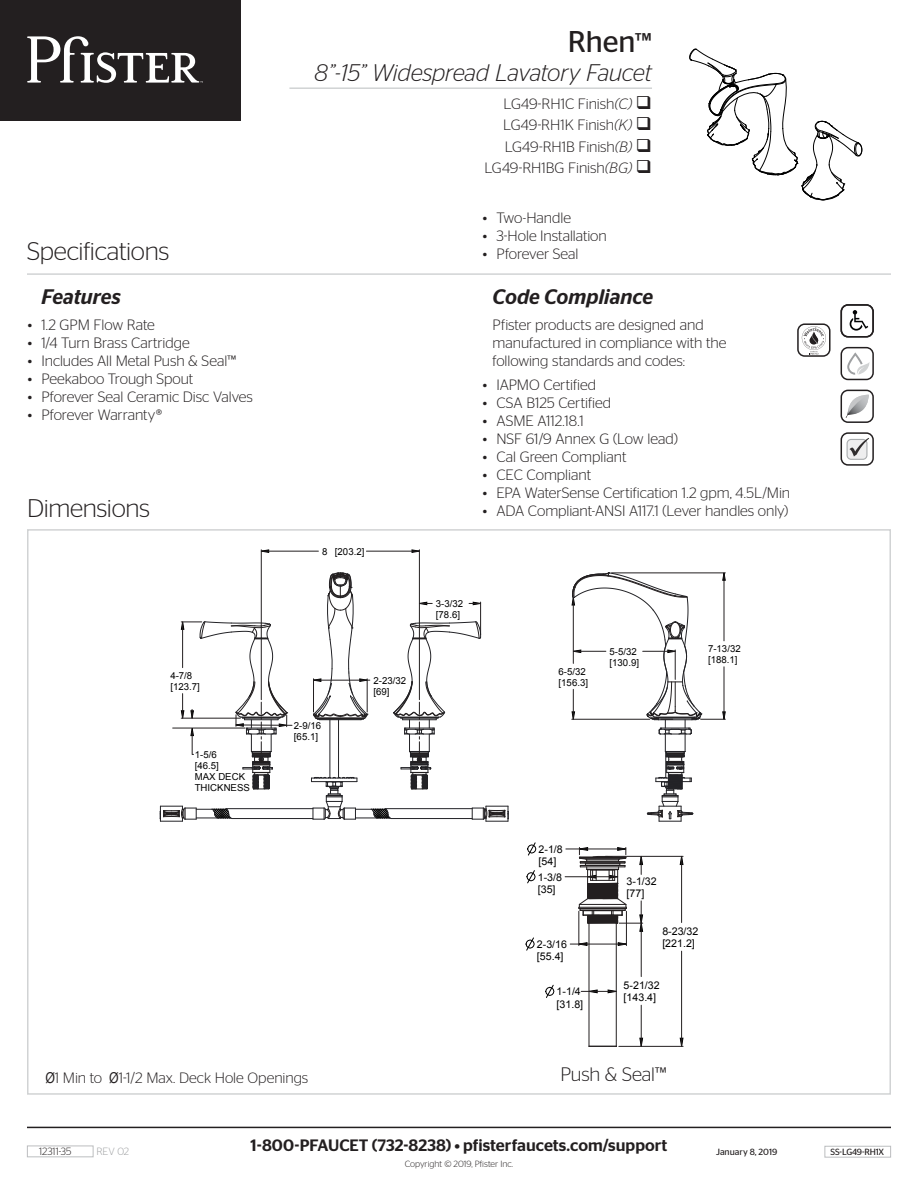
<style>
.page{position:relative;width:918px;height:1188px;background:#fff}
.page>*{position:absolute;margin:0;border:0;box-sizing:border-box;transform-origin:0 0}
.t1{font:30px "Stag Sans";color:#231f20}
.t2{font:300 25.5px "Stag Sans";letter-spacing:-.015em;color:#231f20}
.t3{font:italic 300 24px "Stag Sans";letter-spacing:-.01em;color:#231f20}
.t4{font:italic 500 21px "Stag Sans";color:#231f20}
.t5{font:300 19.5px "Stag Sans";letter-spacing:-.015em;color:#231f20}
.t6{font:500 16.5px "Stag Sans";letter-spacing:.005em;color:#231f20}
.t7{font:300 15px/18px "Stag Sans";letter-spacing:-.005em;color:#231f20}
.t8{font:10.65px/12.3px "Arial";color:#000}
.t9{font:300 10.5px "Stag Sans";color:#231f20}
.t10{font:300 10.5px "Stag Sans";color:#9ea0a2}
.t11{font:9.6px/11.1px "Arial";color:#000}
.t12{font:300 9px "Stag Sans";color:#231f20}
.t13{font:9px "Stag Sans";color:#231f20}
.t14{font:9px "Stag Sans";letter-spacing:-.03em;color:#231f20}
.s1{font-size:27px}
.s2{font-style:italic}
.s3{font-family:"Arial Narrow";font-weight:400}
</style>
<div class="page">
<div style="left:27px;top:1146px;width:66px;height:11px;border:1px solid #bcbec0"></div>
<div style="left:0;top:0;width:241px;height:121px;background:#231f20"></div>
<svg style="left:27px;top:36px;width:176px;height:47px"></svg>
<hr style="left:27px;top:1127px;width:864px;height:1px;background:#231f20">
<hr style="left:27px;top:273px;width:864px;height:2px;background:#d1d3d4">
<hr style="left:289px;top:87px;width:363px;height:2px;background:#d1d3d4">
<svg style="left:689px;top:48px;width:173px;height:152px"></svg>
<div style="left:825px;top:1146px;width:66px;height:12px;border:1px solid #bcbec0"></div>
<svg style="left:841px;top:304px;width:33px;height:34px"></svg>
<svg style="left:841px;top:432px;width:33px;height:34px"></svg>
<svg style="left:841px;top:390px;width:33px;height:33px"></svg>
<svg style="left:841px;top:347px;width:33px;height:33px"></svg>
<hr style="left:232px;top:818px;width:81px;height:1px;background:#222226">
<hr style="left:226px;top:808px;width:87px;height:1px;background:#222226">
<svg style="left:160px;top:806px;width:73px;height:16px"></svg>
<hr style="left:261px;top:550px;width:1px;height:150px;background:#231f20">
<hr style="left:173px;top:728px;width:72px;height:1px;background:#231f20">
<hr style="left:236px;top:725px;width:56px;height:1px;background:#231f20">
<hr style="left:419px;top:550px;width:1px;height:150px;background:#231f20">
<hr style="left:261px;top:551px;width:57px;height:1px;background:#231f20">
<hr style="left:366px;top:551px;width:53px;height:1px;background:#231f20">
<svg style="left:311px;top:572px;width:198px;height:250px"></svg>
<svg style="left:181px;top:621px;width:107px;height:169px"></svg>
<svg style="left:572px;top:572px;width:153px;height:250px"></svg>
<svg style="left:680px;top:1038px;width:3px;height:8px"></svg>
<svg style="left:680px;top:857px;width:3px;height:8px"></svg>
<svg style="left:527px;top:842px;width:9px;height:14px"></svg>
<svg style="left:525px;top:937px;width:10px;height:14px"></svg>
<svg style="left:545px;top:984px;width:10px;height:14px"></svg>
<svg style="left:590px;top:990px;width:7px;height:3px"></svg>
<svg style="left:608px;top:990px;width:8px;height:3px"></svg>
<svg style="left:640px;top:1038px;width:3px;height:8px"></svg>
<svg style="left:526px;top:870px;width:10px;height:14px"></svg>
<hr style="left:589px;top:923px;width:1px;height:123px;background:#231f20">
<hr style="left:616px;top:923px;width:1px;height:123px;background:#231f20">
<svg style="left:588px;top:1045px;width:29px;height:2px"></svg>
<hr style="left:619px;top:1046px;width:64px;height:1px;background:#231f20">
<hr style="left:581px;top:991px;width:35px;height:1px;background:#231f20">
<hr style="left:579px;top:911px;width:1px;height:35px;background:#231f20">
<hr style="left:570px;top:944px;width:56px;height:1px;background:#231f20">
<hr style="left:626px;top:911px;width:1px;height:35px;background:#231f20">
<hr style="left:641px;top:923px;width:1px;height:54px;background:#231f20">
<hr style="left:641px;top:1005px;width:1px;height:41px;background:#231f20">
<hr style="left:681px;top:856px;width:1px;height:67px;background:#231f20">
<hr style="left:681px;top:951px;width:1px;height:95px;background:#231f20">
<hr style="left:565px;top:876px;width:53px;height:1px;background:#231f20">
<hr style="left:605px;top:856px;width:78px;height:1px;background:#231f20">
<hr style="left:566px;top:849px;width:60px;height:1px;background:#231f20">
<svg style="left:578px;top:847px;width:65px;height:84px"></svg>
<hr style="left:580px;top:866px;width:45px;height:1px;background:#231f20">
<hr style="left:580px;top:861px;width:45px;height:1px;background:#231f20">
<svg style="left:797px;top:323px;width:34px;height:34px"></svg>
<p class="t1" style="left:568px;top:25px;width:86px">Rhen<span class="s1">™</span></p>
<p class="t3" style="left:315px;top:59px;width:339px">8”-15” Widespread Lavatory Faucet</p>
<p class="t7" style="left:504px;top:94px;width:150px">LG49-RH1C Finish<span class="s2">(C)</span> ❑</p>
<p class="t7" style="left:503px;top:116px;width:150px">LG49-RH1K Finish<span class="s2">(K)</span> ❑</p>
<p class="t7" style="left:505px;top:137px;width:149px">LG49-RH1B Finish<span class="s2">(B)</span> ❑</p>
<p class="t7" style="left:484px;top:159px;width:169px">LG49-RH1BG Finish<span class="s2">(BG)</span> ❑</p>
<p class="t7" style="left:483px;top:208px;width:90px">• Two-Handle</p>
<p class="t7" style="left:483px;top:226px;width:125px">• 3-Hole Installation</p>
<p class="t7" style="left:483px;top:244px;width:97px">• Pforever Seal</p>
<p class="t2" style="left:27px;top:237px;width:144px">Specifications</p>
<p class="t4" style="left:42px;top:285px;width:81px">Features</p>
<p class="t4" style="left:493px;top:285px;width:162px">Code Compliance</p>
<p class="t7" style="left:28px;top:316px;width:128px">• 1.2 GPM Flow Rate</p>
<p class="t7" style="left:28px;top:334px;width:164px">• 1/4 Turn Brass Cartridge</p>
<p class="t7" style="left:28px;top:352px;width:210px">• Includes All Metal Push &amp; Seal™</p>
<p class="t7" style="left:28px;top:370px;width:167px">• Peekaboo Trough Spout</p>
<p class="t7" style="left:28px;top:388px;width:227px">• Pforever Seal Ceramic Disc Valves</p>
<p class="t7" style="left:28px;top:406px;width:136px">• Pforever Warranty®</p>
<p class="t2" style="left:27px;top:494px;width:125px">Dimensions</p>
<p class="t11" style="left:322px;top:546px;width:44px">8 [203.2]</p>
<p class="t11" style="left:170px;top:670px;width:31px">4-7/8 [123.7]</p>
<p class="t11" style="left:195px;top:749px;width:57px">1-5/6<br>[46.5]<br>MAX DECK<br>THICKNESS</p>
<p class="t11" style="left:294px;top:720px;width:29px">2-9/16 [65.1]</p>
<p class="t11" style="left:374px;top:675px;width:34px">2-23/32 [69]</p>
<p class="t7" style="left:45px;top:1069px;width:264px"><span class="s3">Ø</span>1 Min to <span class="s3">Ø</span>1-1/2 Max. Deck Hole Openings</p>
<p class="t7" style="left:493px;top:316px;width:235px">Pfister products are designed and manufactured in compliance with the following standards and codes:</p>
<p class="t7" style="left:483px;top:376px;width:115px">• IAPMO Certified</p>
<p class="t7" style="left:483px;top:394px;width:130px">• CSA B125 Certified</p>
<p class="t7" style="left:483px;top:412px;width:102px">• ASME A112.18.1</p>
<p class="t7" style="left:483px;top:430px;width:196px">• NSF 61/9 Annex G (Low lead)</p>
<p class="t7" style="left:483px;top:448px;width:145px">• Cal Green Compliant</p>
<p class="t7" style="left:483px;top:466px;width:110px">• CEC Compliant</p>
<p class="t7" style="left:483px;top:484px;width:309px">• EPA WaterSense Certification 1.2 gpm, 4.5L/Min</p>
<p class="t7" style="left:483px;top:502px;width:307px">• ADA Compliant-ANSI A117.1 (Lever handles only)</p>
<p class="t11" style="left:436px;top:598px;width:29px">3-3/32 [78.6]</p>
<p class="t11" style="left:559px;top:666px;width:31px">6-5/32 [156.3]</p>
<p class="t11" style="left:610px;top:646px;width:31px">5-5/32 [130.9]</p>
<p class="t11" style="left:708px;top:643px;width:34px">7-13/32 [188.1]</p>
<p class="t8" style="left:539px;top:843px;width:26px">2-1/8 [54]</p>
<p class="t8" style="left:538px;top:871px;width:26px">1-3/8 [35]</p>
<p class="t8" style="left:627px;top:875px;width:32px">3-1/32 [77]</p>
<p class="t8" style="left:662px;top:925px;width:38px">8-23/32 [221.2]</p>
<p class="t8" style="left:537px;top:938px;width:32px">2-3/16 [55.4]</p>
<p class="t8" style="left:557px;top:986px;width:28px">1-1/4 [31.8]</p>
<p class="t8" style="left:624px;top:979px;width:38px">5-21/32 [143.4]</p>
<p class="t5" style="left:561px;top:1064px;width:108px">Push &amp; Seal™</p>
<p class="t9" style="left:39px;top:1146px;width:34px">12311-35</p>
<p class="t10" style="left:96px;top:1146px;width:34px">REV 02</p>
<p class="t6" style="left:251px;top:1136px;width:418px">1-800-PFAUCET (732-8238) • pfisterfaucets.com/support</p>
<p class="t12" style="left:405px;top:1159px;width:110px">Copyright © 2019, Pfister Inc.</p>
<p class="t13" style="left:716px;top:1147px;width:63px">January 8, 2019</p>
<p class="t14" style="left:831px;top:1147px;width:55px">SS-LG49-RH1X</p>
</div>
